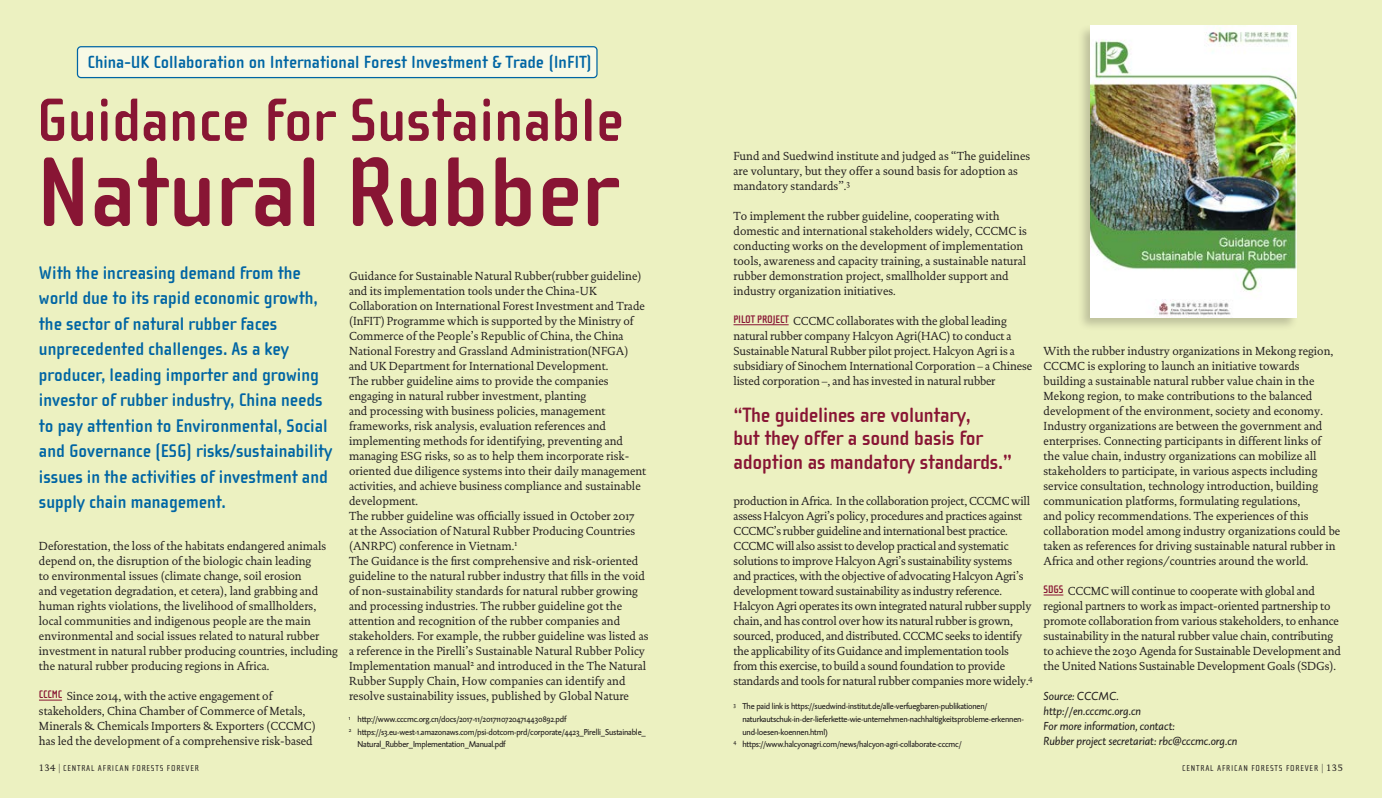
<style>
.page{position:relative;width:1382px;height:798px;background:#fff}
.page>*{position:absolute;margin:0;border:0;box-sizing:border-box;transform-origin:0 0}
.heading{font:700 101.25px "Cholla Sans";color:#881534}
.heading-2{font:700 62.5px "Cholla Sans";color:#881534}
.streamer{font:700 21.25px/23.8px "Cholla Sans";letter-spacing:-.01em;color:#881534}
.intro{font:700 18.75px/25.5px "Cholla Sans";color:#0065a4}
.streamer-2{font:700 18px "Cholla Sans";color:#0065a4}
.broodtekst{font:11.88px/15px "DTL Documenta ST";color:#231f20;scale:.96 1}
.tussenkop{font:11.88px/15px "DTL Documenta ST";letter-spacing:-.01em;color:#231f20;scale:.96 1}
.kader_italic{font:italic 11.88px "DTL Caspari ST";letter-spacing:-.005em;color:#231f20}
.noot{font:8.75px/12.5px "DTL Caspari ST";letter-spacing:-.02em;color:#231f20}
.t1{font:8.75px "Cholla Sans";letter-spacing:.09em;color:#231f20}
.s1{font-family:"DTL Documenta T";font-size:9.38px}
.s2{font-family:"DTL Documenta ST";font-size:9.38px}
</style>
<div class="page">
<div style="left:0;top:0;width:692px;height:797px;background:#ecf1c1"></div>
<div style="left:691px;top:0;width:691px;height:797px;background:#ecf1c1"></div>
<svg style="left:39px;top:699px;width:23px;height:1px"></svg>
<hr style="left:733px;top:324px;width:56px;height:1px;background:#881534">
<svg style="left:1044px;top:594px;width:19px;height:1px"></svg>
<div style="left:1076px;top:23px;width:223px;height:308px;background:#231f20;opacity:.23"></div>
<img style="left:1090px;top:25px;width:206px;height:292px">
<div style="left:77px;top:47px;width:520px;height:31px;background:#f7f9e5;border-radius:4px"></div>
<div style="left:77px;top:46px;width:521px;height:32px;border:1px solid #0065a4;border-radius:4px"></div>
<p class="streamer-2" style="left:88px;top:52px;width:506px">China-UK Collaboration on International Forest Investment &amp; Trade (InFIT)</p>
<p class="heading-2" style="left:36px;top:86px;width:589px">Guidance for Sustainable</p>
<p class="heading" style="left:36px;top:137px;width:582px">Natural Rubber</p>
<p class="intro" style="left:39px;top:260px;width:295px">With the increasing demand from the world due to its rapid economic growth, the sector of natural rubber faces unprecedented challenges. As a key producer, leading importer and growing investor of rubber industry, China needs to pay attention to Environmental, Social and Governance (ESG) risks/sustainability issues in the activities of investment and supply chain management.</p>
<p class="broodtekst" style="left:39px;top:538px;width:313px">Deforestation, the loss of the habitats endangered animals depend on, the disruption of the biologic chain leading<br>to environmental issues (climate change, soil erosion<br>and vegetation degradation, et cetera), land grabbing and human rights violations, the livelihood of smallholders, local communities and indigenous people are the main environmental and social issues related to natural rubber investment in natural rubber producing countries, including the natural rubber producing regions in Africa.</p>
<p class="tussenkop" style="left:39px;top:688px;width:290px"><sup>CCCMC</sup> Since 2014, with the active engagement of stakeholders, China Chamber of Commerce of Metals, Minerals &amp; Chemicals Importers &amp; Exporters (CCCMC) has led the development of a comprehensive risk-based</p>
<p class="t1" style="left:39px;top:763px;width:162px"><span class="s1">134</span> <span class="s2">|</span> CENTRAL AFRICAN FORESTS FOREVER</p>
<p class="tussenkop" style="left:349px;top:268px;width:310px">Guidance for Sustainable Natural Rubber(rubber guideline) and its implementation tools under the China-UK Collaboration on International Forest Investment and Trade (InFIT) Programme which is supported by the Ministry of Commerce of the People’s Republic of China, the China National Forestry and Grassland Administration(NFGA) and UK Department for International Development.</p>
<p class="broodtekst" style="left:349px;top:373px;width:311px">The rubber guideline aims to provide the companies engaging in natural rubber investment, planting<br>and processing with business policies, management frameworks, risk analysis, evaluation references and implementing methods for identifying, preventing and managing ESG risks, so as to help them incorporate risk&shy;oriented due diligence systems into their daily management activities, and achieve business compliance and sustainable development.</p>
<p class="broodtekst" style="left:349px;top:508px;width:300px;text-align:justify">The rubber guideline was officially issued in October 2017 at the Association of Natural Rubber Producing Countries (ANRPC) conference in Vietnam.<sup>1</sup></p>
<p class="broodtekst" style="left:349px;top:553px;width:313px">The Guidance is the first comprehensive and risk-oriented guideline to the natural rubber industry that fills in the void of non-sustainability standards for natural rubber growing and processing industries. The rubber guideline got the attention and recognition of the rubber companies and stakeholders. For example, the rubber guideline was listed as a reference in the Pirelli’s Sustainable Natural Rubber Policy Implementation manual<sup>2</sup> and introduced in the The Natural Rubber Supply Chain, How companies can identify and resolve sustainability issues, published by Global Nature</p>
<p class="noot" style="left:349px;top:713px;width:219px"><sup>1</sup> http://www.cccmc.org.cn/docs/2017-11/20171107204714430892.pdf</p>
<p class="noot" style="left:358px;top:725px;width:290px;text-indent:-9px"><sup>2</sup> https://s3.eu-west-1.amazonaws.com/psi-dotcom-prd/corporate/4423_Pirelli_Sustainable_<br>Natural_Rubber_Implementation_Manual.pdf</p>
<p class="broodtekst" style="left:733px;top:148px;width:310px">Fund and Suedwind institute and judged as “The guidelines are voluntary, but they offer a sound basis for adoption as mandatory standards”.<sup>3</sup></p>
<p class="broodtekst" style="left:733px;top:208px;width:307px">To implement the rubber guideline, cooperating with domestic and international stakeholders widely, CCCMC is conducting works on the development of implementation tools, awareness and capacity training, a sustainable natural rubber demonstration project, smallholder support and industry organization initiatives.</p>
<p class="tussenkop" style="left:733px;top:313px;width:312px"><sup>PILOT</sup> <sup>PROJECT</sup> CCCMC collaborates with the global leading natural rubber company Halcyon Agri(HAC) to conduct a Sustainable Natural Rubber pilot project. Halcyon Agri is a subsidiary of Sinochem International Corporation – a Chinese listed corporation –, and has invested in natural rubber</p>
<p class="streamer" style="left:733px;top:403px;width:280px">“The guidelines are voluntary,<br>but they offer a sound basis for adoption as mandatory standards.”</p>
<p class="tussenkop" style="left:733px;top:493px;width:313px">production in Africa. In the collaboration project, CCCMC will assess Halcyon Agri’s policy, procedures and practices against CCCMC’s rubber guideline and international best practice.<br>CCCMC will also assist to develop practical and systematic solutions to improve Halcyon Agri’s sustainability systems and practices, with the objective of advocating Halcyon Agri’s development toward sustainability as industry reference.<br>Halcyon Agri operates its own integrated natural rubber supply chain, and has control over how its natural rubber is grown, sourced, produced, and distributed. CCCMC seeks to identify the applicability of its Guidance and implementation tools from this exercise, to build a sound foundation to provide standards and tools for natural rubber companies more widely.<sup>4</sup></p>
<p class="noot" style="left:742px;top:700px;width:283px;text-indent:-9px"><sup>3</sup> The paid link is https://suedwind-institut.de/alle-verfuegbaren-publikationen/ naturkautschuk-in-der-lieferkette-wie-unternehmen-nachhaltigkeitsprobleme-erkennen&shy;und-loesen-koennen.html)</p>
<p class="noot" style="left:733px;top:737px;width:230px"><sup>4</sup> https://www.halcyonagri.com/news/halcyon-agri-collaborate-cccmc/</p>
<p class="broodtekst" style="left:1044px;top:343px;width:311px">With the rubber industry organizations in Mekong region, CCCMC is exploring to launch an initiative towards building a sustainable natural rubber value chain in the Mekong region, to make contributions to the balanced development of the environment, society and economy.<br>Industry organizations are between the government and enterprises. Connecting participants in different links of the value chain, industry organizations can mobilize all stakeholders to participate, in various aspects including service consultation, technology introduction, building communication platforms, formulating regulations,<br>and policy recommendations. The experiences of this collaboration model among industry organizations could be taken as references for driving sustainable natural rubber in Africa and other regions/countries around the world.</p>
<p class="tussenkop" style="left:1044px;top:583px;width:311px"><sup>SDGS</sup> CCCMC will continue to cooperate with global and regional partners to work as impact-oriented partnership to promote collaboration from various stakeholders, to enhance sustainability in the natural rubber value chain, contributing to achieve the 2030 Agenda for Sustainable Development and the United Nations Sustainable Development Goals (SDGs).</p>
<p class="kader_italic" style="left:1044px;top:688px;width:77px">Source: CCCMC.</p>
<p class="kader_italic" style="left:1044px;top:703px;width:99px">http://en.cccmc.org.cn</p>
<p class="kader_italic" style="left:1044px;top:718px;width:133px">For more information, contact:</p>
<p class="kader_italic" style="left:1044px;top:733px;width:195px">Rubber project secretariat: rbc@cccmc.org.cn</p>
<p class="t1" style="left:1182px;top:763px;width:162px">CENTRAL AFRICAN FORESTS FOREVER <span class="s2">|</span> <span class="s1">135</span></p>
</div>
